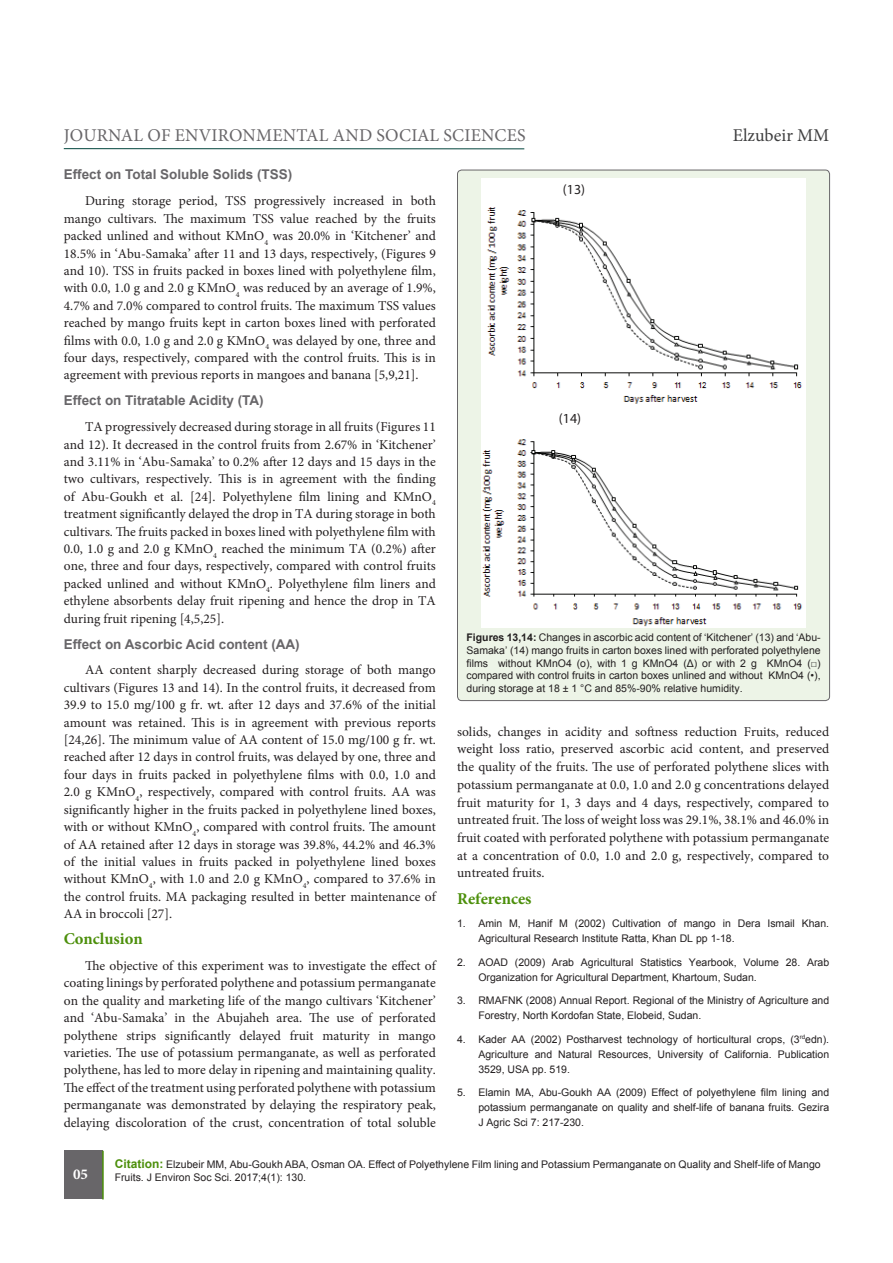
<style>
.page{position:relative;width:893px;height:1263px;background:#fff}
.page>*{position:absolute;margin:0;border:0;box-sizing:border-box;transform-origin:0 0}
.t1{font:18px "Minion Pro";letter-spacing:.01em;color:#686669}
.t2{font:18px "Minion Pro";color:#3e3e3f}
.subsideheadding{font:700 16.5px "Minion Pro";color:#4c8f0b}
.t3{font:700 15px "Minion Pro";color:#fff}
.t4{font:13.8px "Myriad Pro";color:#231f20}
.t5{font:13.5px/17.4px "Minion Pro";color:#231f20;text-align:justify}
.subsideheadding-2{font:700 13.5px "Arial";color:#686669}
.t6{font:10.5px/15px "Arial";color:#231f20;text-align:justify}
.s1{font-weight:700}
.s2{font-weight:700;font-size:12px;color:#4c8f0b}
</style>
<div class="page">
<hr style="left:64px;top:148px;width:460px;height:1px;background:#00443c">
<div style="left:64px;top:1151px;width:38px;height:48px;background:#686669"></div>
<hr style="left:102px;top:1151px;width:2px;height:48px;background:#4c8f0b">
<div style="left:457px;top:170px;width:373px;height:531px;background:#edf4e7;border-radius:4px"></div>
<img style="left:481px;top:179px;width:325px;height:448px">
<div style="left:587px;top:187px;width:20px;height:13px;background:#fff"></div>
<div style="left:549px;top:415px;width:20px;height:13px;background:#fff"></div>
<h1 class="t1" style="left:64px;top:123px;width:463px">JOURNAL OF ENVIRONMENTAL AND SOCIAL SCIENCES</h1>
<h1 class="t2" style="left:733px;top:123px;width:98px">Elzubeir MM</h1>
<p class="subsideheadding-2" style="left:64px;top:165px;width:230px">Effect on Total Soluble Solids (TSS)</p>
<p class="t5" style="left:64px;top:192px;width:374px;text-indent:21px">During storage period, TSS progressively increased in both mango cultivars. The maximum TSS value reached by the fruits packed unlined and without KMnO<sub>4</sub> was 20.0% in ‘Kitchener’ and 18.5% in ‘Abu-Samaka’ after 11 and 13 days, respectively, (Figures 9 and 10). TSS in fruits packed in boxes lined with polyethylene film, with 0.0, 1.0 g and 2.0 g KMnO<sub>4</sub> was reduced by an average of 1.9%, 4.7% and 7.0% compared to control fruits. The maximum TSS values reached by mango fruits kept in carton boxes lined with perforated films with 0.0, 1.0 g and 2.0 g KMnO<sub>4</sub> was delayed by one, three and four days, respectively, compared with the control fruits. This is in agreement with previous reports in mangoes and banana [5,9,21].</p>
<p class="subsideheadding-2" style="left:64px;top:391px;width:202px">Effect on Titratable Acidity (TA)</p>
<p class="t5" style="left:64px;top:418px;width:374px;text-indent:21px">TA progressively decreased during storage in all fruits (Figures 11 and 12). It decreased in the control fruits from 2.67% in ‘Kitchener’ and 3.11% in ‘Abu-Samaka’ to 0.2% after 12 days and 15 days in the two cultivars, respectively. This is in agreement with the finding of Abu-Goukh et al. [24]. Polyethylene film lining and KMnO<sub>4 </sub>treatment significantly delayed the drop in TA during storage in both cultivars. The fruits packed in boxes lined with polyethylene film with 0.0, 1.0 g and 2.0 g KMnO<sub>4</sub> reached the minimum TA (0.2%) after one, three and four days, respectively, compared with control fruits packed unlined and without KMnO<sub>4</sub>. Polyethylene film liners and ethylene absorbents delay fruit ripening and hence the drop in TA during fruit ripening [4,5,25].</p>
<p class="subsideheadding-2" style="left:64px;top:634px;width:238px">Effect on Ascorbic Acid content (AA)</p>
<p class="t5" style="left:64px;top:661px;width:374px;text-indent:21px">AA content sharply decreased during storage of both mango cultivars (Figures 13 and 14). In the control fruits, it decreased from 39.9 to 15.0 mg/100 g fr. wt. after 12 days and 37.6% of the initial amount was retained. This is in agreement with previous reports [24,26]. The minimum value of AA content of 15.0 mg/100 g fr. wt. reached after 12 days in control fruits, was delayed by one, three and four days in fruits packed in polyethylene films with 0.0, 1.0 and 2.0 g KMnO<sub>4</sub>, respectively, compared with control fruits. AA was significantly higher in the fruits packed in polyethylene lined boxes, with or without KMnO<sub>4</sub>, compared with control fruits. The amount of AA retained after 12 days in storage was 39.8%, 44.2% and 46.3% of the initial values in fruits packed in polyethylene lined boxes without KMnO<sub>4</sub>, with 1.0 and 2.0 g KMnO<sub>4</sub>, compared to 37.6% in the control fruits. MA packaging resulted in better maintenance of AA in broccoli [27].</p>
<p class="subsideheadding" style="left:64px;top:927px;width:81px">Conclusion</p>
<p class="t5" style="left:64px;top:957px;width:374px;text-indent:21px">The objective of this experiment was to investigate the effect of coating linings by perforated polythene and potassium permanganate on the quality and marketing life of the mango cultivars ‘Kitchener’ and ‘Abu-Samaka’ in the Abujaheh area. The use of perforated polythene strips significantly delayed fruit maturity in mango varieties. The use of potassium permanganate, as well as perforated polythene, has led to more delay in ripening and maintaining quality.<br>The effect of the treatment using perforated polythene with potassium permanganate was demonstrated by delaying the respiratory peak, delaying discoloration of the crust, concentration of total soluble</p>
<p class="t4" style="left:563px;top:180px;width:24px">(13)</p>
<p class="t4" style="left:559px;top:409px;width:24px">(14)</p>
<p class="t6" style="left:466px;top:631px;width:356px;line-height:12.6px"><span class="s1">Figures 13,14:</span> Changes in ascorbic acid content of ‘Kitchener’ (13) and ‘Abu-Samaka’ (14) mango fruits in carton boxes lined with perforated polyethylene films without KMnO4 (o), with 1 g KMnO4 (Δ) or with 2 g KMnO4 (□) compared with control fruits in carton boxes unlined and without KMnO4 (•), during storage at 18 ± 1 °C and 85%-90% relative humidity.</p>
<p class="t5" style="left:457px;top:722px;width:374px">solids, changes in acidity and softness reduction Fruits, reduced weight loss ratio, preserved ascorbic acid content, and preserved the quality of the fruits. The use of perforated polythene slices with potassium permanganate at 0.0, 1.0 and 2.0 g concentrations delayed fruit maturity for 1, 3 days and 4 days, respectively, compared to untreated fruit. The loss of weight loss was 29.1%, 38.1% and 46.0% in fruit coated with perforated polythene with potassium permanganate at a concentration of 0.0, 1.0 and 2.0 g, respectively, compared to untreated fruits.</p>
<p class="subsideheadding" style="left:457px;top:887px;width:76px">References</p>
<p class="t6" style="left:478px;top:916px;width:352px;text-indent:-21px">1. Amin M, Hanif M (2002) Cultivation of mango in Dera Ismail Khan.<br>Agricultural Research Institute Ratta, Khan DL pp 1-18.</p>
<p class="t6" style="left:478px;top:954px;width:352px;text-indent:-21px">2. AOAD (2009) Arab Agricultural Statistics Yearbook, Volume 28. Arab<br>Organization for Agricultural Department, Khartoum, Sudan.</p>
<p class="t6" style="left:478px;top:993px;width:352px;text-indent:-21px">3. RMAFNK (2008) Annual Report. Regional of the Ministry of Agriculture and<br>Forestry, North Kordofan State, Elobeid, Sudan.</p>
<p class="t6" style="left:478px;top:1031px;width:352px;text-indent:-21px">4. Kader AA (2002) Postharvest technology of horticultural crops, (3<sup>rd</sup>edn).<br>Agriculture and Natural Resources, University of California. Publication 3529, USA pp. 519.</p>
<p class="t6" style="left:478px;top:1085px;width:352px;text-indent:-21px">5. Elamin MA, Abu-Goukh AA (2009) Effect of polyethylene film lining and potassium permanganate on quality and shelf-life of banana fruits. Gezira J Agric Sci 7: 217-230.</p>
<p class="t6" style="left:115px;top:1157px;width:707px"><span class="s2">Citation:</span> Elzubeir MM, Abu-Goukh ABA, Osman OA. Effect of Polyethylene Film lining and Potassium Permanganate on Quality and Shelf-life of Mango</p>
<p class="t3" style="left:73px;top:1164px;width:16px">05</p>
<p class="t6" style="left:115px;top:1169px;width:193px">Fruits. J Environ Soc Sci. 2017;4(1): 130.</p>
</div>
